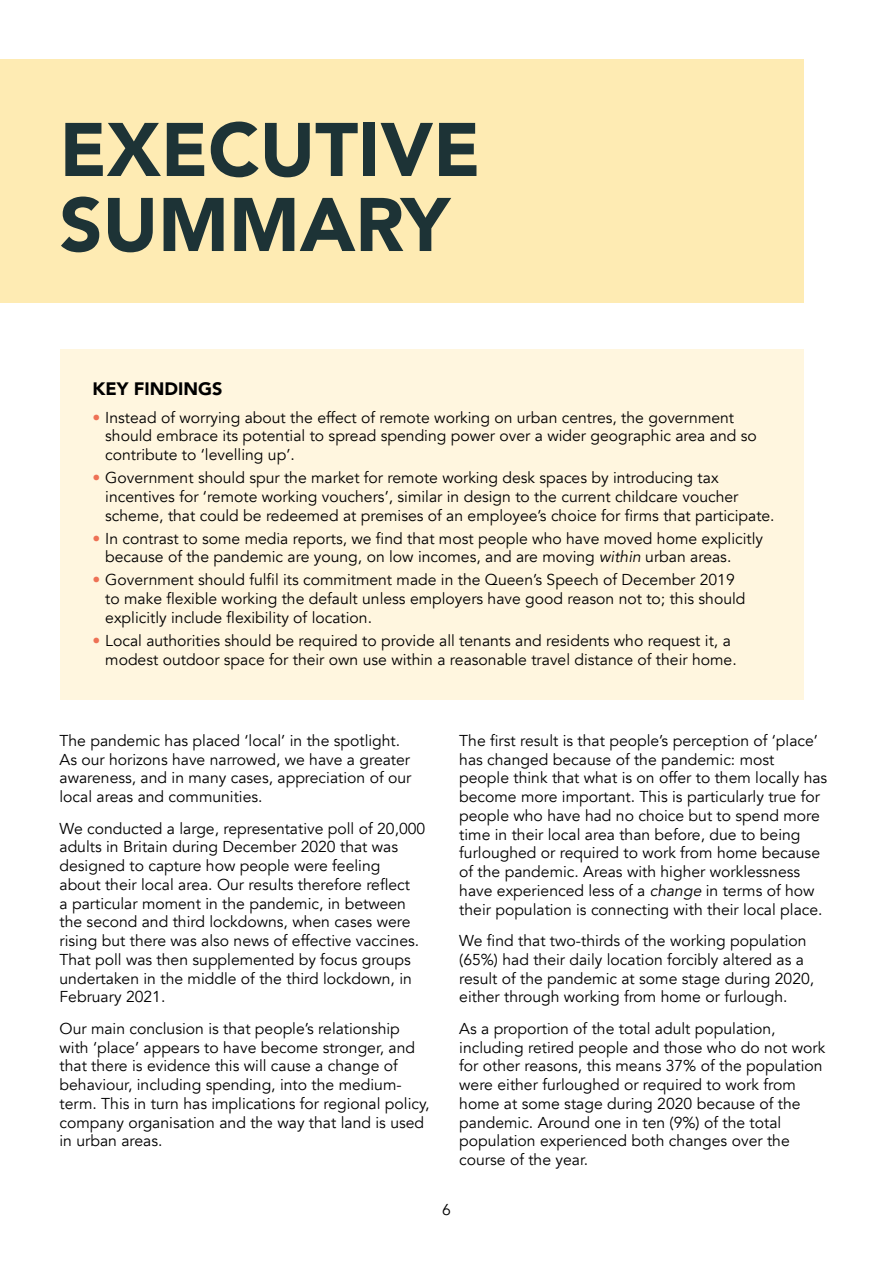
<style>
.page{position:relative;width:893px;height:1263px;background:#fff}
.page>*{position:absolute;margin:0;border:0;box-sizing:border-box;transform-origin:0 0}
.t1{font:900 75px/75px "Avenir";color:#1d3336}
.H4_Black{font:900 18px "Avenir";color:#000}
.Body{font:15.75px/18.8px "Avenir";color:#000}
.s1{font-weight:900;color:#ee7155}
.s2{font-style:italic}
</style>
<div class="page">
<div style="left:0;top:60px;width:804px;height:243px;background:#feebb3"></div>
<div style="left:60px;top:349px;width:744px;height:350px;background:#fff6df"></div>
<h1 class="t1" style="left:60px;top:110px;width:422px">EXECUTIVE<br>SUMMARY</h1>
<h3 class="H4_Black" style="left:92px;top:374px;width:131px">KEY FINDINGS</h3>
<p class="Body" style="left:105px;top:408px;width:653px;text-indent:-13px"><span class="s1">•</span> Instead of worrying about the effect of remote working on urban centres, the government should embrace its potential to spread spending power over a wider geographic area and so contribute to ‘levelling up’.</p>
<p class="Body" style="left:105px;top:469px;width:671px;text-indent:-13px"><span class="s1">•</span> Government should spur the market for remote working desk spaces by introducing tax incentives for ‘remote working vouchers’, similar in design to the current childcare voucher scheme, that could be redeemed at premises of an employee’s choice for firms that participate.</p>
<p class="Body" style="left:105px;top:529px;width:659px;text-indent:-13px"><span class="s1">•</span> In contrast to some media reports, we find that most people who have moved home explicitly because of the pandemic are young, on low incomes, and are moving <span class="s2">within</span> urban areas.</p>
<p class="Body" style="left:105px;top:571px;width:642px;text-indent:-13px"><span class="s1">•</span> Government should fulfil its commitment made in the Queen’s Speech of December 2019 to make flexible working the default unless employers have good reason not to; this should explicitly include flexibility of location.</p>
<p class="Body" style="left:105px;top:631px;width:633px;text-indent:-13px"><span class="s1">•</span> Local authorities should be required to provide all tenants and residents who request it, a modest outdoor space for their own use within a reasonable travel distance of their home.</p>
<p class="Body" style="left:60px;top:731px;width:353px">The pandemic has placed ‘local’ in the spotlight.<br>As our horizons have narrowed, we have a greater awareness, and in many cases, appreciation of our local areas and communities.</p>
<p class="Body" style="left:60px;top:819px;width:367px">We conducted a large, representative poll of 20,000 adults in Britain during December 2020 that was designed to capture how people were feeling about their local area. Our results therefore reflect<br>a particular moment in the pandemic, in between the second and third lockdowns, when cases were rising but there was also news of effective vaccines.<br>That poll was then supplemented by focus groups undertaken in the middle of the third lockdown, in February 2021.</p>
<p class="Body" style="left:60px;top:1019px;width:372px">Our main conclusion is that people’s relationship with ‘place’ appears to have become stronger, and that there is evidence this will cause a change of behaviour, including spending, into the medium&shy;term. This in turn has implications for regional policy, company organisation and the way that land is used in urban areas.</p>
<p class="Body" style="left:459px;top:731px;width:370px">The first result is that people’s perception of ‘place’ has changed because of the pandemic: most people think that what is on offer to them locally has become more important. This is particularly true for people who have had no choice but to spend more time in their local area than before, due to being furloughed or required to work from home because of the pandemic. Areas with higher worklessness have experienced less of a <span class="s2">change</span> in terms of how their population is connecting with their local place.</p>
<p class="Body" style="left:459px;top:931px;width:356px">We find that two-thirds of the working population (65%) had their daily location forcibly altered as a result of the pandemic at some stage during 2020, either through working from home or furlough.</p>
<p class="Body" style="left:459px;top:1019px;width:368px">As a proportion of the total adult population, including retired people and those who do not work for other reasons, this means 37% of the population were either furloughed or required to work from home at some stage during 2020 because of the pandemic. Around one in ten (9%) of the total population experienced both changes over the course of the year.</p>
<p class="Body" style="left:442px;top:1200px;width:10px">6</p>
</div>
